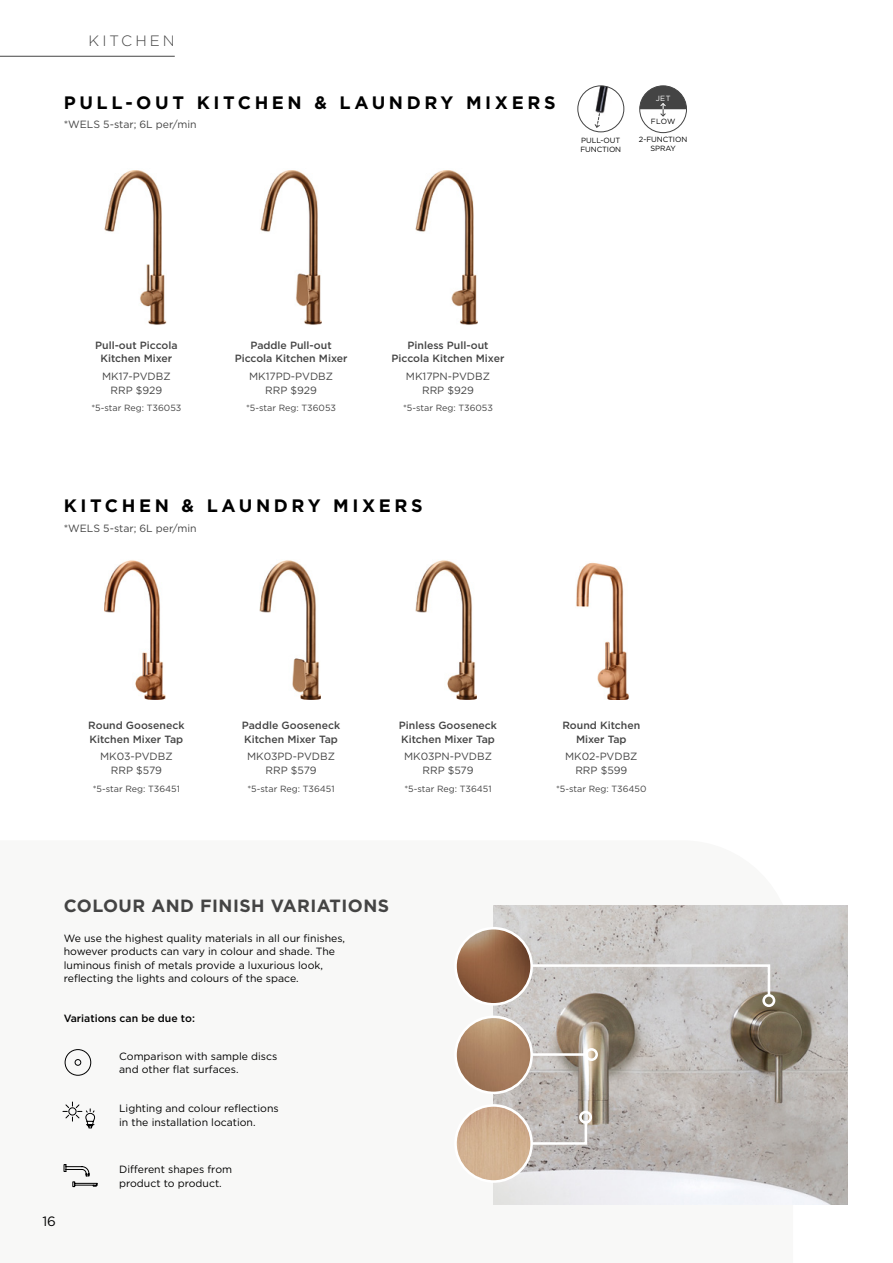
<style>
.page{position:relative;width:893px;height:1263px;background:#fff}
.page>*{position:absolute;margin:0;border:0;box-sizing:border-box;transform-origin:0 0}
.t1{font:700 18px "Gotham";letter-spacing:.2em;color:#000}
.Pull-out_heading{font:700 17.7px "Gotham";letter-spacing:.025em;color:#444}
.Section_header{font:300 15px "Gotham";letter-spacing:.2em;color:#444}
.t2{font:13.5px "Gotham";color:#000}
.t3{font:10.5px/13.5px "Gotham";color:#000}
.Product_description{font:500 10.5px/13.5px "Gotham";color:#444;text-align:center}
.Product_description-2{font:10.5px/13.5px "Gotham";color:#444;text-align:center}
.t4{font:500 10.5px "Gotham";color:#000}
.Product_description-3{font:9px "Gotham";color:#444}
.t5{font:7.5px/9px "Gotham";letter-spacing:-.01em;color:#000}
.t6{font:7.5px "Gotham";color:#fff}
</style>
<div class="page">
<img style="left:493px;top:905px;width:355px;height:299px">
<svg style="left:62px;top:1101px;width:34px;height:28px"></svg>
<svg style="left:63px;top:1164px;width:35px;height:23px"></svg>
<svg style="left:64px;top:1049px;width:28px;height:27px"></svg>
<hr style="left:477px;top:1053px;width:110px;height:3px;background:#fff">
<div style="left:585px;top:1048px;width:13px;height:13px;border:3px solid #fff;border-radius:50%"></div>
<svg style="left:524px;top:1119px;width:64px;height:27px;background:#c3bfbd"></svg>
<div style="left:579px;top:1111px;width:13px;height:13px;border:3px solid #fff;border-radius:50%"></div>
<svg style="left:515px;top:963px;width:256px;height:35px;background:#cac7c5"></svg>
<div style="left:762px;top:994px;width:13px;height:13px;border:3px solid #fff;border-radius:50%"></div>
<img style="left:456px;top:928px;width:76px;height:76px;border-radius:38px">
<div style="left:454px;top:927px;width:79px;height:78px;border:3px solid #fff;border-radius:50%"></div>
<img style="left:456px;top:1017px;width:76px;height:76px;border-radius:38px">
<div style="left:454px;top:1015px;width:79px;height:79px;border:3px solid #fff;border-radius:50%"></div>
<img style="left:456px;top:1105px;width:76px;height:76px;border-radius:38px">
<div style="left:454px;top:1104px;width:79px;height:79px;border:3px solid #fff;border-radius:50%"></div>
<hr style="left:0;top:56px;width:175px;height:1px;background:#444">
<img style="left:104px;top:170px;width:62px;height:155px">
<img style="left:260px;top:170px;width:62px;height:155px">
<img style="left:416px;top:170px;width:61px;height:155px">
<img style="left:104px;top:560px;width:61px;height:140px">
<img style="left:260px;top:560px;width:61px;height:140px">
<img style="left:416px;top:560px;width:61px;height:140px">
<img style="left:576px;top:562px;width:53px;height:138px">
<svg style="left:589px;top:86px;width:35px;height:46px"></svg>
<svg style="left:640px;top:86px;width:46px;height:31px"></svg>
<div style="left:639px;top:85px;width:48px;height:48px;border:1px solid #444;border-radius:50%"></div>
<p class="Section_header" style="left:89px;top:31px;width:88px">KITCHEN</p>
<p class="t1" style="left:64px;top:91px;width:493px">PULL-OUT KITCHEN &amp; LAUNDRY MIXERS</p>
<p class="Product_description-2" style="left:64px;top:118px;width:134px">*WELS 5-star; 6L per/min</p>
<p class="t5" style="left:580px;top:136px;width:42px">PULL-OUT<br>FUNCTION</p>
<p class="t6" style="left:656px;top:93px;width:16px">JET</p>
<p class="t5" style="left:639px;top:135px;width:50px;text-align:center">2-FUNCTION<br>SPRAY</p>
<p class="t5" style="left:651px;top:117px;width:26px">FLOW</p>
<p class="Product_description" style="left:95px;top:338px;width:84px">Pull-out Piccola<br>Kitchen Mixer</p>
<p class="Product_description-2" style="left:102px;top:369px;width:70px">MK17-PVDBZ<br>RRP $929</p>
<p class="Product_description-3" style="left:91px;top:402px;width:91px">*5-star Reg: T36053</p>
<p class="Product_description" style="left:235px;top:338px;width:114px">Paddle Pull-out<br>Piccola Kitchen Mixer</p>
<p class="Product_description-2" style="left:249px;top:369px;width:86px">MK17PD-PVDBZ<br>RRP $929</p>
<p class="Product_description-3" style="left:246px;top:402px;width:91px">*5-star Reg: T36053</p>
<p class="Product_description" style="left:392px;top:338px;width:114px">Pinless Pull-out<br>Piccola Kitchen Mixer</p>
<p class="Product_description-2" style="left:406px;top:369px;width:86px">MK17PN-PVDBZ<br>RRP $929</p>
<p class="Product_description-3" style="left:403px;top:402px;width:91px">*5-star Reg: T36053</p>
<p class="t1" style="left:64px;top:494px;width:360px">KITCHEN &amp; LAUNDRY MIXERS</p>
<p class="Product_description-2" style="left:64px;top:521px;width:134px">*WELS 5-star; 6L per/min</p>
<p class="Product_description" style="left:88px;top:718px;width:98px;text-align:left">Round Gooseneck<br>Kitchen Mixer Tap</p>
<p class="Product_description-2" style="left:100px;top:750px;width:74px">MK03-PVDBZ<br>RRP $579</p>
<p class="Product_description-3" style="left:93px;top:783px;width:89px">*5-star Reg: T36451</p>
<p class="Product_description" style="left:242px;top:718px;width:100px;text-align:left">Paddle Gooseneck<br>Kitchen Mixer Tap</p>
<p class="Product_description-2" style="left:247px;top:750px;width:89px">MK03PD-PVDBZ<br>RRP $579</p>
<p class="Product_description-3" style="left:247px;top:783px;width:89px">*5-star Reg: T36451</p>
<p class="Product_description" style="left:399px;top:718px;width:100px;text-align:left">Pinless Gooseneck<br>Kitchen Mixer Tap</p>
<p class="Product_description-2" style="left:404px;top:750px;width:89px">MK03PN-PVDBZ<br>RRP $579</p>
<p class="Product_description-3" style="left:404px;top:783px;width:89px">*5-star Reg: T36451</p>
<p class="Pull-out_heading" style="left:64px;top:894px;width:327px">COLOUR AND FINISH VARIATIONS</p>
<p class="t3" style="left:64px;top:931px;width:283px">We use the highest quality materials in all our finishes, however products can vary in colour and shade. The luminous finish of metals provide a luxurious look, reflecting the lights and colours of the space.</p>
<p class="t4" style="left:64px;top:1012px;width:133px">Variations can be due to:</p>
<p class="t3" style="left:119px;top:1049px;width:160px">Comparison with sample discs and other flat surfaces.</p>
<p class="t2" style="left:43px;top:1212px;width:15px">16</p>
<p class="t3" style="left:119px;top:1102px;width:161px">Lighting and colour reflections in the installation location.</p>
<p class="t3" style="left:119px;top:1162px;width:114px">Different shapes from product to product.</p>
<p class="Product_description" style="left:562px;top:718px;width:79px">Round Kitchen<br>Mixer Tap</p>
<p class="Product_description-2" style="left:565px;top:750px;width:74px">MK02-PVDBZ<br>RRP $599</p>
<p class="Product_description-3" style="left:556px;top:783px;width:92px">*5-star Reg: T36450</p>
</div>
